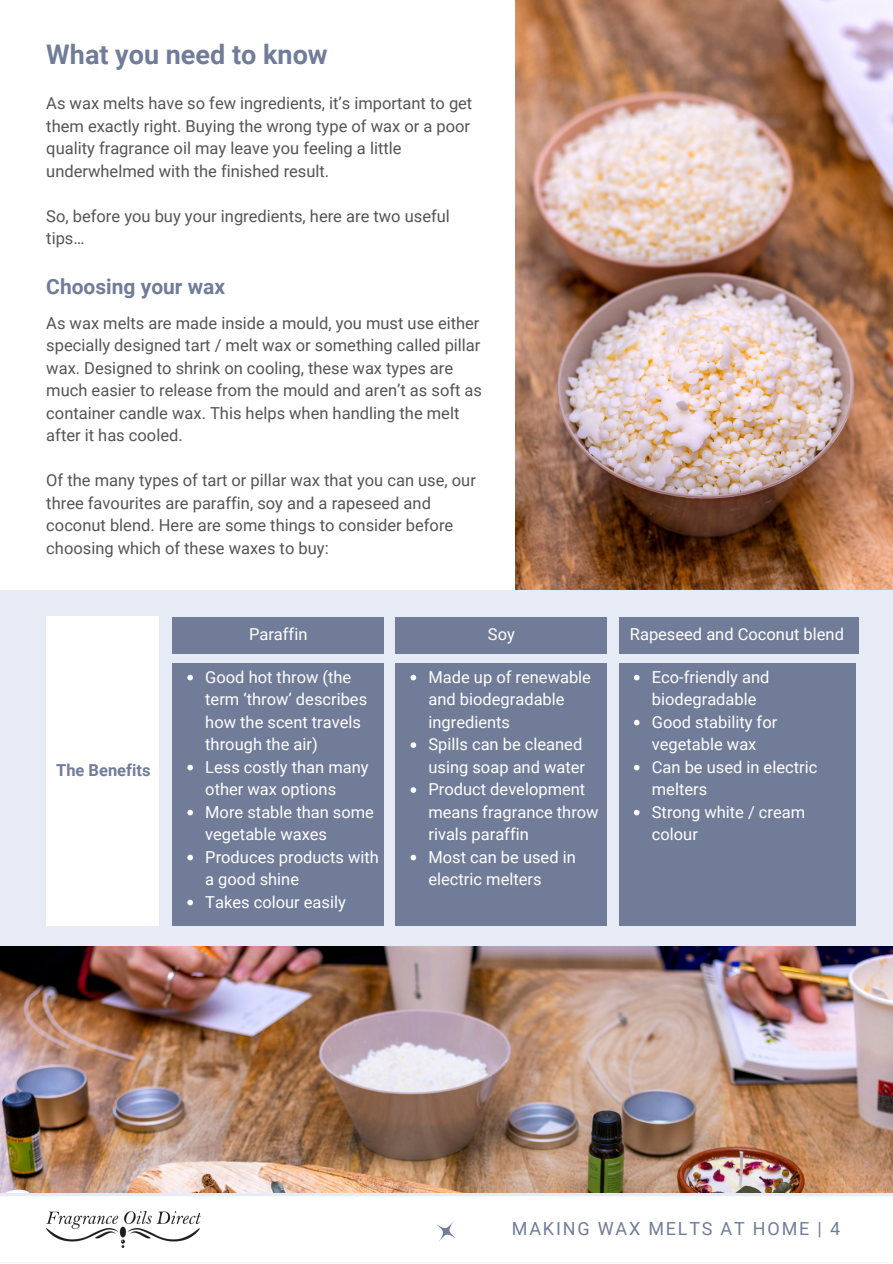
<style>
.page{position:relative;width:893px;height:1264px;background:#fff}
.page>*{position:absolute;margin:0;border:0;box-sizing:border-box;transform-origin:0 0}
.t1{font:700 27px "Roboto";color:#717c99}
.t2{font:700 21px "Roboto";color:#717c99}
.t3{font:18px "Roboto";letter-spacing:.1em;color:#717c99}
.t4{font:16.5px/22.5px "Roboto";color:#545454}
.t5{font:16.5px/22.5px "Roboto";color:#fff}
.t6{font:700 16.5px "Roboto";color:#717c99}
</style>
<div class="page">
<img style="left:515px;top:0;width:377px;height:590px">
<img style="left:0;top:946px;width:892px;height:247px">
<svg style="left:0;top:1193px;width:892px;height:55px"></svg>
<svg style="left:428px;top:1213px;width:36px;height:35px"></svg>
<img style="left:46px;top:1211px;width:154px;height:36px">
<div style="left:0;top:590px;width:892px;height:356px;background:#e6ebf6"></div>
<div style="left:173px;top:616px;width:211px;height:37px;background:#717c99"></div>
<div style="left:396px;top:616px;width:211px;height:37px;background:#717c99"></div>
<div style="left:619px;top:616px;width:239px;height:37px;background:#717c99"></div>
<div style="left:173px;top:663px;width:211px;height:262px;background:#717c99"></div>
<svg style="left:187px;top:674px;width:6px;height:6px"></svg>
<svg style="left:187px;top:764px;width:6px;height:6px"></svg>
<svg style="left:187px;top:809px;width:6px;height:6px"></svg>
<svg style="left:187px;top:854px;width:6px;height:6px"></svg>
<svg style="left:187px;top:899px;width:6px;height:6px"></svg>
<div style="left:396px;top:663px;width:211px;height:262px;background:#717c99"></div>
<svg style="left:410px;top:674px;width:6px;height:6px"></svg>
<svg style="left:410px;top:742px;width:6px;height:6px"></svg>
<svg style="left:410px;top:787px;width:6px;height:6px"></svg>
<svg style="left:410px;top:854px;width:6px;height:6px"></svg>
<div style="left:619px;top:663px;width:237px;height:262px;background:#717c99"></div>
<svg style="left:634px;top:674px;width:5px;height:6px"></svg>
<svg style="left:634px;top:719px;width:5px;height:6px"></svg>
<svg style="left:634px;top:764px;width:5px;height:6px"></svg>
<svg style="left:634px;top:809px;width:5px;height:6px"></svg>
<div style="left:46px;top:616px;width:112px;height:309px;background:#fff"></div>
<h1 class="t1" style="left:46px;top:39px;width:283px">What you need to know</h1>
<p class="t4" style="left:46px;top:92px;width:427px">As wax melts have so few ingredients, it’s important to get them exactly right. Buying the wrong type of wax or a poor quality fragrance oil may leave you feeling a little underwhelmed with the finished result.</p>
<p class="t4" style="left:46px;top:205px;width:405px">So, before you buy your ingredients, here are two useful tips…</p>
<p class="t2" style="left:46px;top:275px;width:180px">Choosing your wax</p>
<p class="t4" style="left:46px;top:312px;width:437px">As wax melts are made inside a mould, you must use either specially designed tart / melt wax or something called pillar wax. Designed to shrink on cooling, these wax types are much easier to release from the mould and aren’t as soft as container candle wax. This helps when handling the melt after it has cooled.</p>
<p class="t4" style="left:46px;top:469px;width:431px">Of the many types of tart or pillar wax that you can use, our three favourites are paraffin, soy and a rapeseed and coconut blend. Here are some things to consider before choosing which of these waxes to buy:</p>
<p class="t6" style="left:56px;top:761px;width:96px">The Benefits</p>
<p class="t5" style="left:249px;top:623px;width:60px">Paraffin</p>
<p class="t5" style="left:488px;top:623px;width:28px">Soy</p>
<p class="t5" style="left:630px;top:623px;width:215px">Rapeseed and Coconut blend</p>
<p class="t5" style="left:205px;top:665px;width:175px">Good hot throw (the term ‘throw’ describes how the scent travels through the air)<br>Less costly than many other wax options<br>More stable than some vegetable waxes<br>Produces products with a good shine<br>Takes colour easily</p>
<p class="t5" style="left:428px;top:665px;width:172px">Made up of renewable and biodegradable ingredients<br>Spills can be cleaned using soap and water<br>Product development means fragrance throw rivals paraffin<br>Most can be used in electric melters</p>
<p class="t5" style="left:651px;top:665px;width:167px">Eco-friendly and biodegradable<br>Good stability for vegetable wax<br>Can be used in electric melters<br>Strong white / cream colour</p>
<p class="t3" style="left:512px;top:1218px;width:329px">MAKING WAX MELTS AT HOME | 4</p>
</div>
